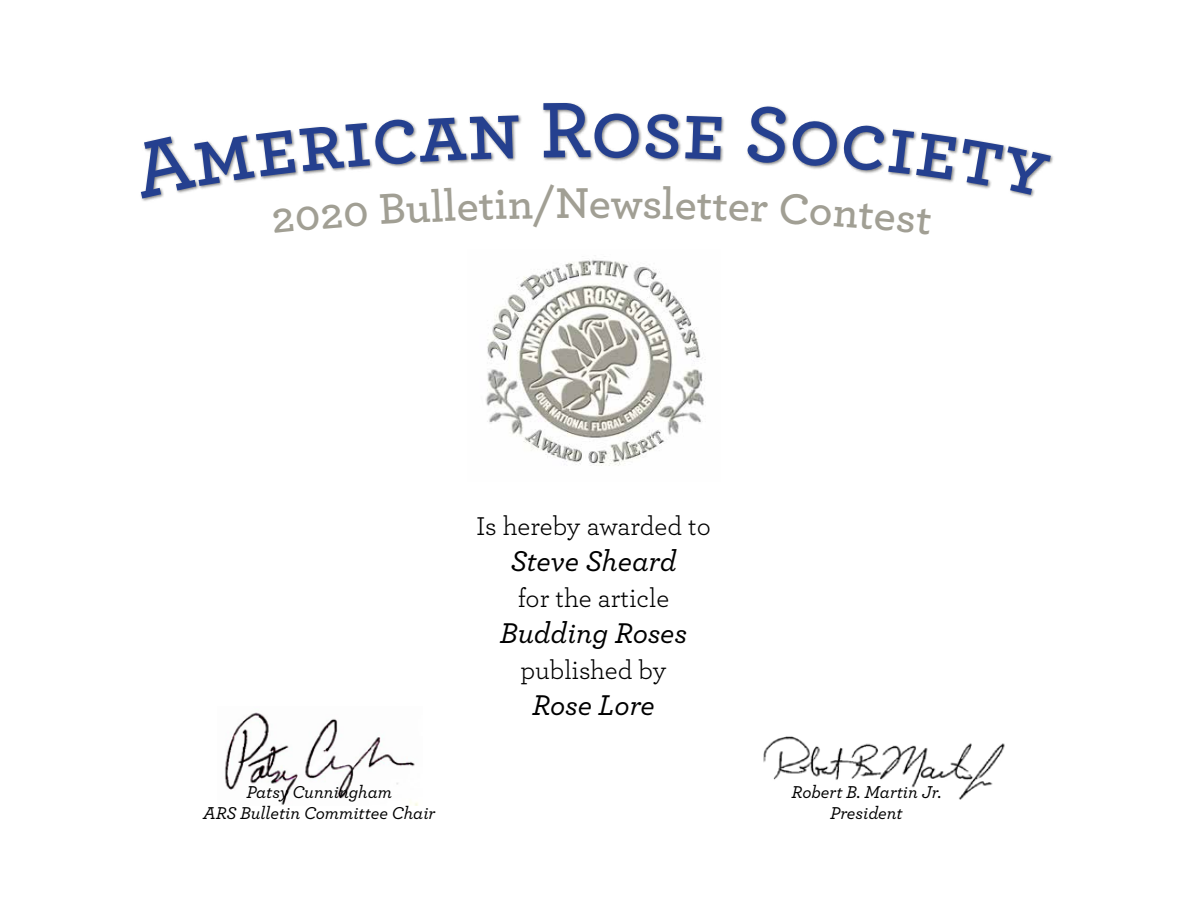
<style>
.page{position:relative;width:1188px;height:918px;background:#fff}
.page>*{position:absolute;margin:0;border:0;box-sizing:border-box;transform-origin:0 0}
.t1{font:600 82.5px "Archer";color:#25408f}
.t2{font:600 45px "Archer";color:#a19f94}
.t3{font:italic 500 30px "Archer";color:#000}
.t4{font:27px "Archer";color:#000}
.t5{font:italic 500 18px/21px "Archer";color:#000;text-align:center}
</style>
<div class="page">
<img style="left:224px;top:712px;width:194px;height:94px">
<img style="left:763px;top:736px;width:242px;height:64px">
<div style="left:139px;top:102px;width:916px;height:101px;background:#000;opacity:.5"></div>
<img style="left:485px;top:260px;width:221px;height:206px">
<svg style="left:139px;top:103px;width:452px;height:100px"></svg>
<svg style="left:644px;top:106px;width:407px;height:97px"></svg>
<h1 class="t1" style="left:591px;top:68px;width:53px">o</h1>
<h2 class="t2" style="left:555px;top:169px;width:89px">New</h2>
<h3 class="t4" style="left:476px;top:507px;width:236px">Is hereby awarded to</h3>
<h3 class="t3" style="left:510px;top:539px;width:168px">Steve Sheard</h3>
<h3 class="t4" style="left:518px;top:579px;width:153px">for the article</h3>
<h3 class="t3" style="left:500px;top:611px;width:189px">Budding Roses</h3>
<h3 class="t4" style="left:521px;top:651px;width:147px">published by</h3>
<h3 class="t3" style="left:532px;top:683px;width:124px">Rose Lore</h3>
<p class="t5" style="left:203px;top:780px;width:234px">Patsy Cunningham<br>ARS Bulletin Committee Chair</p>
<p class="t5" style="left:791px;top:780px;width:152px">Robert B. Martin Jr.<br>President</p>
</div>
